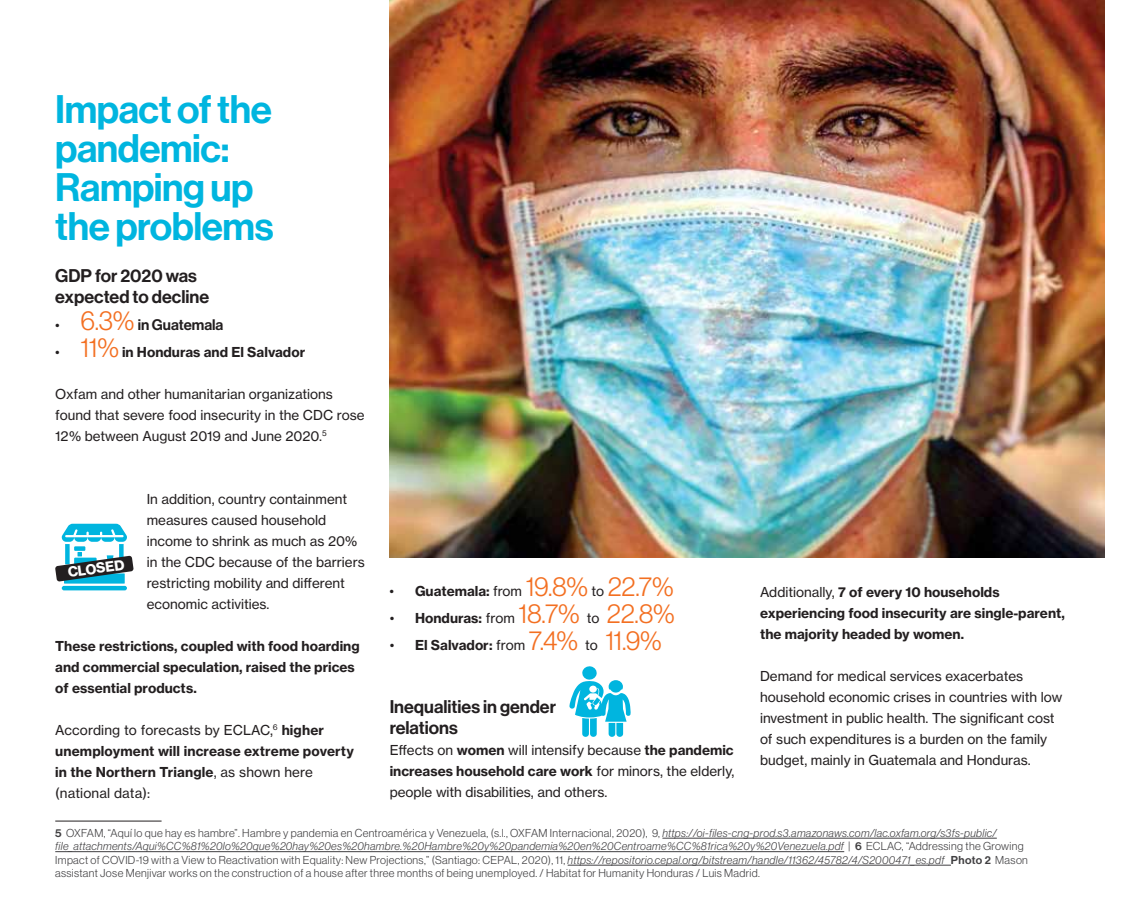
<style>
.page{position:relative;width:1134px;height:918px;background:#fff}
.page>*{position:absolute;margin:0;border:0;box-sizing:border-box;transform-origin:0 0}
.t1{font:39px/39px "N Haas Grotesk DS Pro 65 Md";letter-spacing:-.01em;color:#00b5df}
.t2{font:27px "N Haas Grotesk DS Pro 45 Lt";color:#f36f21}
.t3{font:18px/21px "N Haas Grotesk DS Pro 65 Md";color:#231f20}
.t4{font:15px "N Haas Grotesk DS Pro 65 Md";color:#231f20}
.t5{font:14.25px "N Haas Grotesk DS Pro 75 Bd";color:#fff}
.t6{font:13.5px/21px "N Haas Grotesk TX Pro 55 Rg";color:#231f20}
.t7{font:13.5px/21px "N Haas Grotesk TX Pro 75 Bd";color:#231f20}
.t8{font:11.25px/13.5px "N Haas Grotesk DS Pro 45 Lt";letter-spacing:.03em;color:#414042}
.t9{font:11.25px "N Haas Grotesk DS Pro 46 Lt It";letter-spacing:.03em;color:#414042}
.s1{font-family:"N Haas Grotesk TX Pro 55 Rg";font-size:13.5px}
.s2{font-family:"N Haas Grotesk DS Pro 45 Lt";font-size:27px;color:#f36f21}
.s3{font-family:"N Haas Grotesk TX Pro 55 Rg"}
.s4{font-family:"N Haas Grotesk TX Pro 75 Bd"}
.s5{font-family:"N Haas Grotesk TX Pro 55 Rg";font-size:13.5px;color:#231f20}
.s6{font-family:"N Haas Grotesk TX Pro 75 Bd";font-size:13.5px;color:#231f20}
.s7{font-family:"N Haas Grotesk DS Pro 65 Md";font-size:15px}
.s8{font-family:"N Haas Grotesk DS Pro 65 Md"}
.s9{font-family:"N Haas Grotesk DS Pro 46 Lt It"}
.s10{font-family:"N Haas Grotesk DS Pro 45 Lt"}
</style>
<div class="page">
<hr style="left:55px;top:821px;width:107px;height:1px;background:#231f20">
<hr style="left:662px;top:838px;width:335px;height:1px;background:#414042">
<hr style="left:55px;top:851px;width:789px;height:1px;background:#414042">
<hr style="left:568px;top:865px;width:383px;height:1px;background:#414042">
<img style="left:390px;top:0;width:714px;height:557px">
<svg style="left:569px;top:666px;width:62px;height:71px"></svg>
<div style="left:64px;top:573px;width:61px;height:11px;background:#00b5df"></div>
<hr style="left:62px;top:586px;width:65px;height:4px;background:#00b5df;border-radius:2px">
<svg style="left:55px;top:524px;width:79px;height:58px"></svg>
<h1 class="t1" style="left:55px;top:91px;width:220px">Impact of the pandemic:<br>Ramping up the problems</h1>
<h3 class="t3" style="left:55px;top:265px;width:155px">GDP for 2020 was expected to decline</h3>
<p class="t4" style="left:55px;top:316px;width:170px"><span class="s1">•</span> <span class="s2">6.3%</span> in Guatemala</p>
<p class="t7" style="left:55px;top:341px;width:251px"><span class="s3">•</span> <span class="s2">11%</span> in Honduras and El Salvador</p>
<p class="t6" style="left:55px;top:383px;width:311px">Oxfam and other humanitarian organizations found that severe food insecurity in the CDC rose<br>12% between August 2019 and June 2020.<sup>5</sup></p>
<p class="t6" style="left:147px;top:488px;width:220px">In addition, country containment measures caused household income to shrink as much as 20% in the CDC because of the barriers restricting mobility and different economic activities.</p>
<p class="t7" style="left:55px;top:635px;width:306px">These restrictions, coupled with food hoarding and commercial speculation, raised the prices of essential products.</p>
<p class="t6" style="left:55px;top:719px;width:270px">According to forecasts by ECLAC,<sup>6</sup> <span class="s4">higher</span></p>
<p class="t7" style="left:55px;top:740px;width:300px">unemployment will increase extreme poverty in the Northern Triangle<span class="s3">, as shown here</span></p>
<p class="t6" style="left:55px;top:782px;width:96px">(national data):</p>
<p class="t5" style="left:67px;top:564px;width:58px;rotate:-8deg">CLOSED</p>
<p class="t7" style="left:390px;top:581px;width:286px"><span class="s3">•</span> Guatemala: <span class="s3">from</span> <span class="s2">19.8%</span> <span class="s3">to</span> <span class="s2">22.7%</span></p>
<h2 class="t2" style="left:390px;top:598px;width:286px"><span class="s5">•</span> <span class="s6">Honduras:</span> <span class="s5">from</span> 18.7% <span class="s5">to</span> 22.8%</h2>
<p class="t7" style="left:390px;top:635px;width:274px"><span class="s3">•</span> El Salvador: <span class="s3">from</span> <span class="s2">7.4%</span> <span class="s3">to</span> <span class="s2">11.9%</span></p>
<h3 class="t3" style="left:390px;top:697px;width:168px">Inequalities in gender relations</h3>
<p class="t6" style="left:390px;top:740px;width:346px">Effects on <span class="s4">women</span> will intensify because <span class="s4">the pandemic</span></p>
<p class="t7" style="left:390px;top:761px;width:346px">increases household care work <span class="s3">for minors, the elderly,</span></p>
<p class="t6" style="left:390px;top:782px;width:219px">people with disabilities, and others.</p>
<p class="t7" style="left:760px;top:581px;width:306px"><span class="s3">Additionally,</span> 7 of every 10 households experiencing food insecurity are single-parent, the majority headed by women<span class="s7">.</span></p>
<p class="t6" style="left:760px;top:665px;width:304px">Demand for medical services exacerbates household economic crises in countries with low investment in public health. The significant cost of such expenditures is a burden on the family budget, mainly in Guatemala and Honduras.</p>
<p class="t8" style="left:55px;top:826px;width:943px"><span class="s8">5</span> OXFAM, “Aquí lo que hay es hambre”. Hambre y pandemia en Centroamérica y Venezuela, (s.l., OXFAM Internacional, 2020), 9, <span class="s9">https://oi-files-cng-prod.s3.amazonaws.com/lac.oxfam.org/s3fs-public/</span></p>
<p class="t9" style="left:55px;top:840px;width:970px">file_attachments/Aqui%CC%81%20lo%20que%20hay%20es%20hambre.%20Hambre%20y%20pandemia%20en%20Centroame%CC%81rica%20y%20Venezuela.pdf <span class="s10">|</span> <span class="s8">6</span> <span class="s10">ECLAC, “Addressing the Growing</span></p>
<p class="t8" style="left:55px;top:853px;width:974px">Impact of COVID-19 with a View to Reactivation with Equality: New Projections,” (Santiago: CEPAL, 2020), 11, <span class="s9">https://repositorio.cepal.org/bitstream/handle/11362/45782/4/S2000471_es.pdf</span> <span class="s8">Photo 2</span> Mason assistant Jose Menjivar works on the construction of a house after three months of being unemployed. / Habitat for Humanity Honduras / Luis Madrid.</p>
</div>
